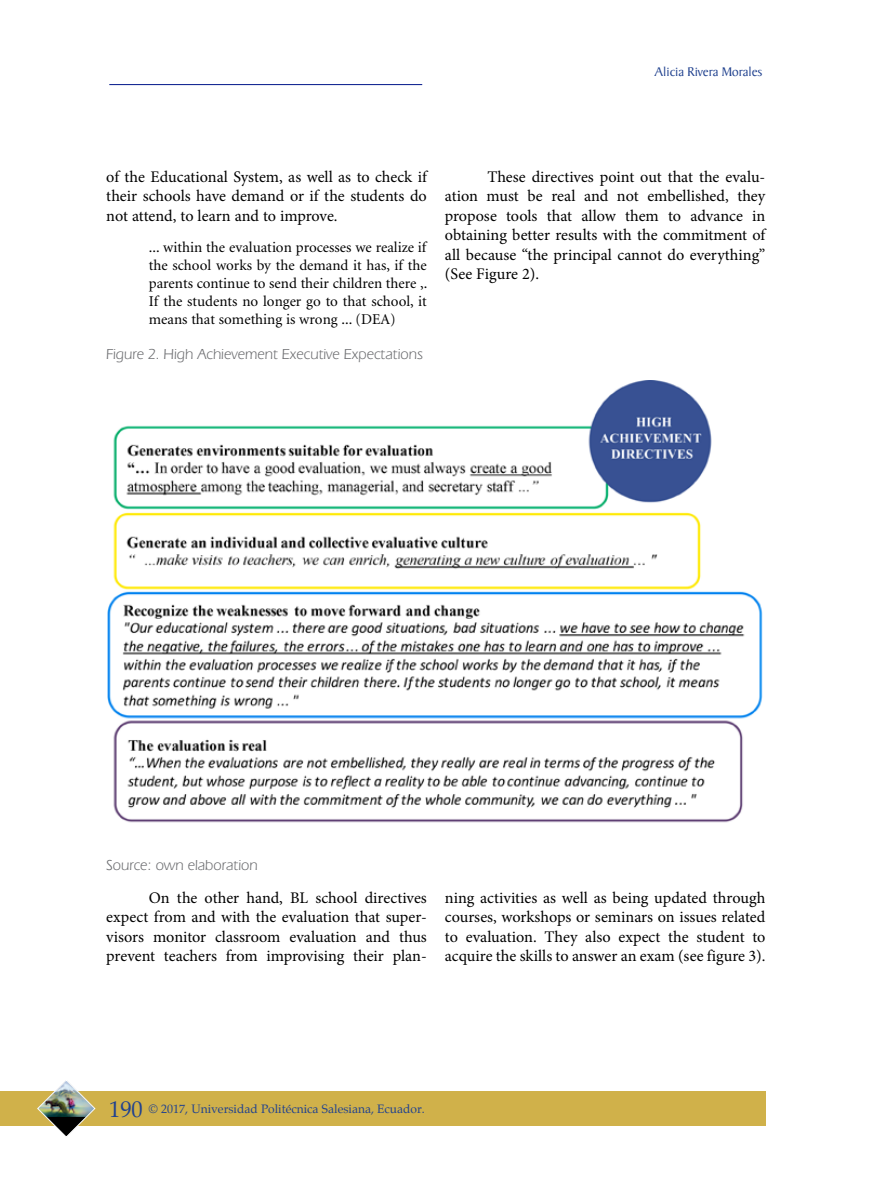
<style>
.page{position:relative;width:893px;height:1191px;background:#fff}
.page>*{position:absolute;margin:0;border:0;box-sizing:border-box;transform-origin:0 0}
.t1{font:16.2px/19.5px "Minion Pro";color:#000;text-align:justify}
.t2{font:15px/18px "Minion";color:#000;text-align:justify}
.t3{font:15px "Eras IT Cby BT";color:#6d6e71}
.t4{font:13.5px "Baker Signet";color:#21428f}
.t5{font:12px "Palatino";color:#21428f}
.s1{font-size:22.5px}
</style>
<div class="page">
<hr style="left:109px;top:84px;width:313px;height:1px;background:#001689">
<div style="left:0;top:1091px;width:765px;height:34px;background:#d0b14a"></div>
<img style="left:37px;top:1080px;width:59px;height:56px">
<img style="left:108px;top:380px;width:655px;height:443px">
<p class="t4" style="left:655px;top:64px;width:109px">Alicia Rivera Morales</p>
<p class="t1" style="left:106px;top:167px;width:322px">of the Educational System, as well as to check if their schools have demand or if the students do not attend, to learn and to improve.</p>
<p class="t2" style="left:149px;top:238px;width:280px">... within the evaluation processes we realize if the school works by the demand it has, if the parents continue to send their children there ,.<br>If the students no longer go to that school, it means that something is wrong ... (DEA)</p>
<p class="t3" style="left:106px;top:345px;width:318px">Figure 2. High Achievement Executive Expectations</p>
<p class="t1" style="left:445px;top:167px;width:322px;text-indent:43px">These directives point out that the evalu&shy;ation must be real and not embellished, they propose tools that allow them to advance in obtaining better results with the commitment of all because “the principal cannot do everything” (See Figure 2).</p>
<p class="t3" style="left:106px;top:856px;width:153px">Source: own elaboration</p>
<p class="t1" style="left:106px;top:888px;width:322px;text-indent:43px">On the other hand, BL school directives expect from and with the evaluation that super&shy;visors monitor classroom evaluation and thus prevent teachers from improvising their plan-</p>
<p class="t1" style="left:445px;top:888px;width:322px">ning activities as well as being updated through courses, workshops or seminars on issues related to evaluation. They also expect the student to acquire the skills to answer an exam (see figure 3).</p>
<p class="t5" style="left:109px;top:1101px;width:317px"><span class="s1">190</span> © 2017, Universidad Politécnica Salesiana, Ecuador.</p>
</div>
